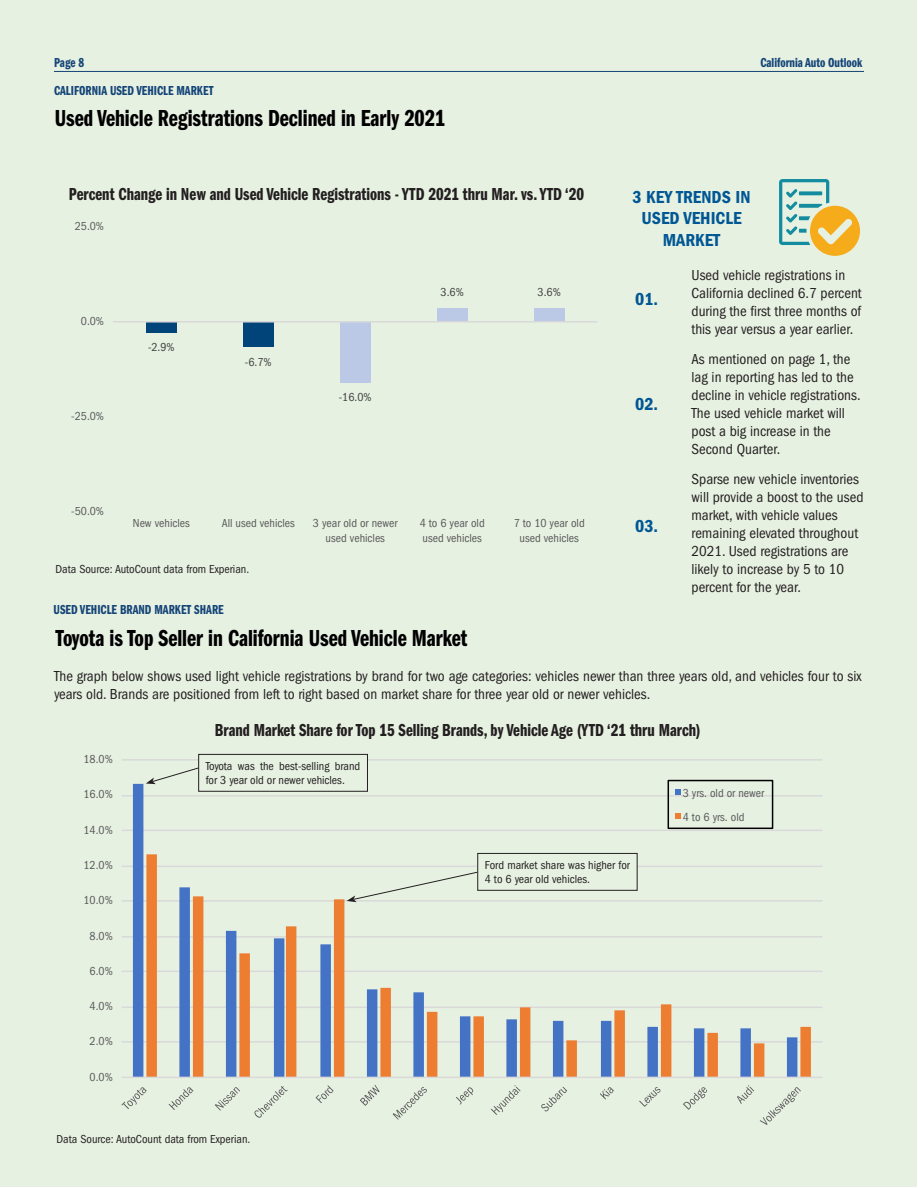
<style>
.page{position:relative;width:918px;height:1188px;background:#fff}
.page>*{position:absolute;margin:0;border:0;box-sizing:border-box;transform-origin:0 0}
.Headlines{font:24px "ITC Franklin Gothic Std Dm Cp";color:#000}
.Graph_and_Table_Titl{font:18px "ITC Franklin Gothic Std Dm Cp";color:#231f20}
.Graph_and_table_head{font:18px/21.6px "ITC Franklin Gothic Std Dm Cd";color:#005794;text-align:center}
.Main_Text{font:condensed 15px/18px "ITC Franklin Gothic Std";color:#231f20}
.Body{font:condensed 15px/18px "ITC Franklin Gothic Std";color:#231f20}
.Article_title{font:13.5px "ITC Franklin Gothic Std Dm Cp";color:#154578}
.t1{font:condensed 12px/15px "ITC Franklin Gothic Std";color:#595959}
.Graph_text_boxes{font:condensed 12px/14.4px "ITC Franklin Gothic Std";color:#231f20}
.Body-2{font:condensed 12px "ITC Franklin Gothic Std";color:#231f20}
.Data_Source{font:condensed 12px "ITC Franklin Gothic Std";color:#231f20}
.t2{font:condensed 12px "ITC Franklin Gothic Std";color:#404040}
</style>
<div class="page">
<div style="left:1px;top:1px;width:916px;height:1186px;background:#e7f1e2"></div>
<hr style="left:54px;top:71px;width:810px;height:1px;background:#154578">
<hr style="left:122px;top:1041px;width:701px;height:2px;background:#d9d9d9">
<hr style="left:122px;top:1007px;width:701px;height:1px;background:#d9d9d9">
<hr style="left:122px;top:971px;width:701px;height:1px;background:#d9d9d9">
<hr style="left:122px;top:936px;width:701px;height:2px;background:#d9d9d9">
<hr style="left:122px;top:900px;width:701px;height:2px;background:#d9d9d9">
<hr style="left:122px;top:866px;width:701px;height:1px;background:#d9d9d9">
<hr style="left:122px;top:830px;width:701px;height:1px;background:#d9d9d9">
<hr style="left:122px;top:795px;width:701px;height:2px;background:#d9d9d9">
<hr style="left:122px;top:759px;width:701px;height:2px;background:#d9d9d9">
<svg style="left:133px;top:784px;width:641px;height:293px"></svg>
<svg style="left:146px;top:854px;width:665px;height:223px"></svg>
<hr style="left:122px;top:1077px;width:701px;height:1px;background:#d9d9d9">
<svg style="left:121px;top:1087px;width:26px;height:22px"></svg>
<svg style="left:169px;top:1087px;width:25px;height:23px"></svg>
<svg style="left:215px;top:1087px;width:25px;height:24px"></svg>
<svg style="left:254px;top:1086px;width:34px;height:32px"></svg>
<svg style="left:316px;top:1085px;width:18px;height:18px"></svg>
<svg style="left:360px;top:1085px;width:20px;height:21px"></svg>
<svg style="left:393px;top:1087px;width:34px;height:33px"></svg>
<svg style="left:456px;top:1087px;width:18px;height:18px"></svg>
<svg style="left:491px;top:1085px;width:30px;height:30px"></svg>
<svg style="left:541px;top:1087px;width:26px;height:24px"></svg>
<svg style="left:600px;top:1087px;width:14px;height:13px"></svg>
<svg style="left:639px;top:1087px;width:22px;height:20px"></svg>
<svg style="left:683px;top:1087px;width:24px;height:23px"></svg>
<svg style="left:737px;top:1085px;width:17px;height:19px"></svg>
<svg style="left:760px;top:1087px;width:41px;height:38px"></svg>
<div style="left:668px;top:780px;width:105px;height:49px;border:2px solid #000"></div>
<svg style="left:675px;top:790px;width:6px;height:5px"></svg>
<svg style="left:675px;top:814px;width:6px;height:5px"></svg>
<svg style="left:779px;top:179px;width:81px;height:77px"></svg>
<div style="left:146px;top:322px;width:31px;height:11px;background:#004479"></div>
<div style="left:243px;top:322px;width:31px;height:25px;background:#004479"></div>
<div style="left:340px;top:322px;width:30px;height:61px;background:#bbc9e7"></div>
<div style="left:437px;top:308px;width:30px;height:14px;background:#bbc9e7"></div>
<div style="left:534px;top:308px;width:30px;height:14px;background:#bbc9e7"></div>
<hr style="left:113px;top:321px;width:485px;height:2px;background:#d9d9d9">
<div style="left:478px;top:853px;width:159px;height:37px;background:#e7f1e2"></div>
<div style="left:477px;top:853px;width:161px;height:38px;border:1px solid #231f20"></div>
<svg style="left:347px;top:871px;width:131px;height:31px"></svg>
<div style="left:199px;top:754px;width:168px;height:37px;background:#e7f1e2"></div>
<div style="left:198px;top:754px;width:170px;height:38px;border:1px solid #231f20"></div>
<svg style="left:146px;top:767px;width:53px;height:17px"></svg>
<p class="Article_title" style="left:54px;top:55px;width:32px">Page 8</p>
<p class="Article_title" style="left:760px;top:55px;width:104px">California Auto Outlook</p>
<p class="Article_title" style="left:54px;top:83px;width:161px">CALIFORNIA USED VEHICLE MARKET</p>
<p class="Headlines" style="left:55px;top:105px;width:392px">Used Vehicle Registrations Declined in Early 2021</p>
<p class="Graph_and_Table_Titl" style="left:69px;top:184px;width:517px">Percent Change in New and Used Vehicle Registrations - YTD 2021 thru Mar. vs. YTD ‘20</p>
<p class="t1" style="left:75px;top:219px;width:31px">25.0%</p>
<p class="t1" style="left:81px;top:314px;width:25px">0.0%</p>
<p class="t1" style="left:71px;top:409px;width:34px">-25.0%</p>
<p class="t2" style="left:148px;top:341px;width:28px">-2.9%</p>
<p class="t2" style="left:245px;top:355px;width:28px">-6.7%</p>
<p class="t2" style="left:339px;top:391px;width:34px">-16.0%</p>
<p class="t2" style="left:441px;top:285px;width:25px">3.6%</p>
<p class="t2" style="left:538px;top:285px;width:25px">3.6%</p>
<p class="t1" style="left:71px;top:503px;width:34px">-50.0%</p>
<p class="t1" style="left:133px;top:516px;width:58px">New vehicles</p>
<p class="t1" style="left:222px;top:516px;width:75px">All used vehicles</p>
<p class="t1" style="left:313px;top:516px;width:86px;text-align:center">3 year old or newer used vehicles</p>
<p class="t1" style="left:420px;top:516px;width:66px">4 to 6 year old used vehicles</p>
<p class="t1" style="left:514px;top:516px;width:73px;text-align:center">7 to 10 year old used vehicles</p>
<p class="Body-2" style="left:55px;top:563px;width:195px">Data Source: AutoCount data from Experian.</p>
<p class="Article_title" style="left:54px;top:602px;width:172px">USED VEHICLE BRAND MARKET SHARE</p>
<p class="Headlines" style="left:55px;top:625px;width:413px">Toyota is Top Seller in California Used Vehicle Market</p>
<p class="Graph_and_table_head" style="left:633px;top:186px;width:120px">3 KEY TRENDS IN</p>
<p class="Graph_and_table_head" style="left:641px;top:208px;width:102px">USED VEHICLE<br>MARKET</p>
<p class="Graph_and_table_head" style="left:635px;top:289px;width:24px">01.</p>
<p class="Graph_and_table_head" style="left:635px;top:394px;width:24px">02.</p>
<p class="Graph_and_table_head" style="left:635px;top:515px;width:24px">03.</p>
<p class="Main_Text" style="left:692px;top:266px;width:172px">Used vehicle registrations in<br>California declined 6.7 percent during the first three months of this year versus a year earlier.</p>
<p class="Main_Text" style="left:692px;top:350px;width:171px">As mentioned on page 1, the lag in reporting has led to the decline in vehicle registrations.<br>The used vehicle market will post a big increase in the<br>Second Quarter.</p>
<p class="Main_Text" style="left:692px;top:470px;width:174px">Sparse new vehicle inventories will provide a boost to the used market, with vehicle values remaining elevated throughout<br>2021. Used registrations are likely to increase by 5 to 10 percent for the year.</p>
<p class="Body" style="left:54px;top:667px;width:809px">The graph below shows used light vehicle registrations by brand for two age categories: vehicles newer than three years old, and vehicles four to six years old. Brands are positioned from left to right based on market share for three year old or newer vehicles.</p>
<p class="t1" style="left:83px;top:752px;width:31px">18.0%</p>
<p class="t1" style="left:83px;top:787px;width:31px">16.0%</p>
<p class="t1" style="left:83px;top:822px;width:31px">14.0%</p>
<p class="t1" style="left:83px;top:858px;width:31px">12.0%</p>
<p class="t1" style="left:83px;top:893px;width:31px">10.0%</p>
<p class="t1" style="left:90px;top:928px;width:25px">8.0%</p>
<p class="t1" style="left:90px;top:964px;width:25px">6.0%</p>
<p class="t1" style="left:90px;top:999px;width:25px">4.0%</p>
<p class="t1" style="left:90px;top:1034px;width:25px">2.0%</p>
<p class="t1" style="left:90px;top:1069px;width:25px">0.0%</p>
<p class="Graph_and_Table_Titl" style="left:215px;top:720px;width:487px">Brand Market Share for Top 15 Selling Brands, by Vehicle Age (YTD ‘21 thru March)</p>
<p class="Graph_text_boxes" style="left:206px;top:759px;width:156px">Toyota was the best-selling brand for 3 year old or newer vehicles.</p>
<p class="Graph_text_boxes" style="left:485px;top:858px;width:147px">Ford market share was higher for<br>4 to 6 year old vehicles.</p>
<p class="t1" style="left:683px;top:781px;width:83px;line-height:23.9px">3 yrs. old or newer<br>4 to 6 yrs. old</p>
<p class="Data_Source" style="left:57px;top:1133px;width:195px">Data Source: AutoCount data from Experian.</p>
</div>
